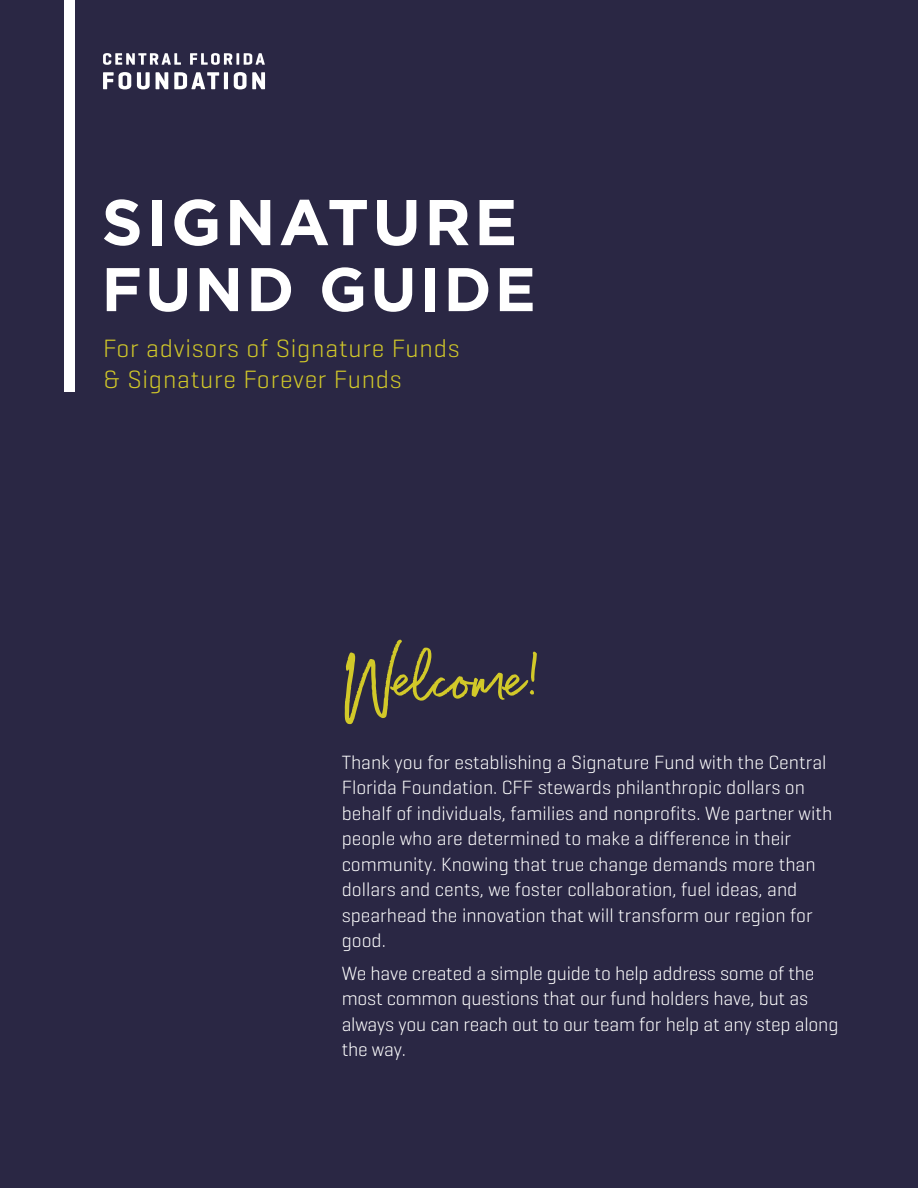
<style>
.page{position:relative;width:918px;height:1188px;background:#2a2744}
.page>*{position:absolute;margin:0;border:0;box-sizing:border-box;transform-origin:0 0}
.t1{font:105px "Backlash Script Alt";color:#d2c929}
.t2{font:700 64.5px "Gotham";letter-spacing:.05em;color:#fff}
.t3{font:700 61.5px "Gotham";letter-spacing:.05em;color:#fff}
.t4{font:300 25.5px/30.6px "Geogrotesque";letter-spacing:.03em;color:#d2c929}
.t5{font:300 19.5px/25.5px "Geogrotesque";color:#fff}
</style>
<div class="page">
<div style="left:64px;top:0;width:11px;height:391px;background:#fff"></div>
<svg style="left:103px;top:53px;width:78px;height:12px"></svg>
<svg style="left:190px;top:53px;width:75px;height:12px"></svg>
<svg style="left:103px;top:72px;width:28px;height:17px"></svg>
<svg style="left:137px;top:72px;width:13px;height:17px"></svg>
<svg style="left:156px;top:72px;width:12px;height:17px"></svg>
<svg style="left:174px;top:72px;width:45px;height:17px"></svg>
<hr style="left:224px;top:72px;width:4px;height:17px;background:#fff">
<svg style="left:234px;top:72px;width:31px;height:17px"></svg>
<h2 class="t2" style="left:102px;top:180px;width:417px">SIGNATURE</h2>
<h3 class="t3" style="left:102px;top:249px;width:436px">FUND GUIDE</h3>
<h3 class="t4" style="left:103px;top:332px;width:358px">For advisors of Signature Funds &amp; Signature Forever Funds</h3>
<h1 class="t1" style="left:344px;top:629px;width:197px">Welcome!</h1>
<p class="t5" style="left:342px;top:749px;width:492px">Thank you for establishing a Signature Fund with the Central Florida Foundation. CFF stewards philanthropic dollars on behalf of individuals, families and nonprofits. We partner with people who are determined to make a difference in their community. Knowing that true change demands more than dollars and cents, we foster collaboration, fuel ideas, and spearhead the innovation that will transform our region for good.</p>
<p class="t5" style="left:342px;top:960px;width:498px">We have created a simple guide to help address some of the most common questions that our fund holders have, but as always you can reach out to our team for help at any step along the way.</p>
</div>
